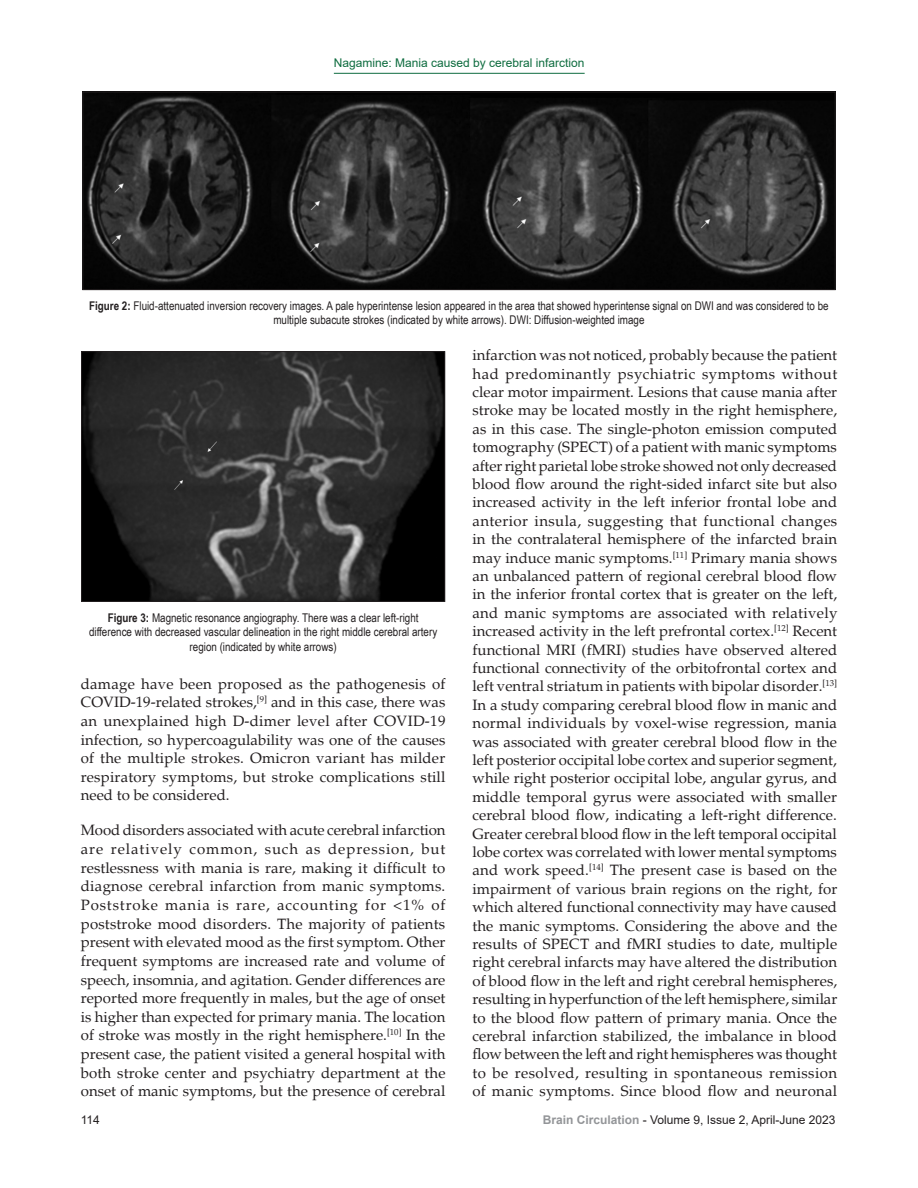
<style>
.page{position:relative;width:918px;height:1188px;background:#fff}
.page>*{position:absolute;margin:0;border:0;box-sizing:border-box;transform-origin:0 0}
.TX{font:15px/18.5px "Palatino";letter-spacing:.01em;color:#231f20;text-align:justify}
.FGC{font:12px/14.4px "Arial Narrow";color:#231f20;text-align:center}
.t1{font:12px "Arial";color:#231f20}
.t2{font:12px "Arial";color:#0e6c3f}
.s1{font-weight:700}
.s2{font-weight:700;color:#939598}
</style>
<div class="page">
<hr style="left:334px;top:73px;width:251px;height:1px;background:#0e6c3f">
<img style="left:85px;top:94px;width:748px;height:194px">
<div style="left:83px;top:92px;width:752px;height:198px;border:1px solid #231f20"></div>
<img style="left:83px;top:353px;width:360px;height:247px">
<div style="left:81px;top:351px;width:364px;height:251px;border:1px solid #231f20"></div>
<p class="t2" style="left:334px;top:55px;width:252px">Nagamine: Mania caused by cerebral infarction</p>
<p class="FGC" style="left:89px;top:298px;width:741px"><span class="s1">Figure 2:</span> Fluid‑attenuated inversion recovery images. A pale hyperintense lesion appeared in the area that showed hyperintense signal on DWI and was considered to be multiple subacute strokes (indicated by white arrows). DWI: Diffusion‑weighted image</p>
<p class="FGC" style="left:89px;top:610px;width:350px"><span class="s1">Figure 3:</span> Magnetic resonance angiography. There was a clear left‑right difference with decreased vascular delineation in the right middle cerebral artery region (indicated by white arrows)</p>
<p class="TX" style="left:81px;top:675px;width:366px">damage have been proposed as the pathogenesis of COVID‑19‑related strokes,<sup>[9]</sup> and in this case, there was an unexplained high D‑dimer level after COVID‑19 infection, so hypercoagulability was one of the causes of the multiple strokes. Omicron variant has milder respiratory symptoms, but stroke complications still need to be considered.</p>
<p class="TX" style="left:81px;top:821px;width:366px">Mood disorders associated with acute cerebral infarction are relatively common, such as depression, but restlessness with mania is rare, making it difficult to diagnose cerebral infarction from manic symptoms.<br>Poststroke mania is rare, accounting for &lt;1% of poststroke mood disorders. The majority of patients present with elevated mood as the first symptom. Other frequent symptoms are increased rate and volume of speech, insomnia, and agitation. Gender differences are reported more frequently in males, but the age of onset is higher than expected for primary mania. The location of stroke was mostly in the right hemisphere.<sup>[10]</sup> In the present case, the patient visited a general hospital with both stroke center and psychiatry department at the onset of manic symptoms, but the presence of cerebral</p>
<p class="TX" style="left:472px;top:346px;width:366px">infarction was not noticed, probably because the patient had predominantly psychiatric symptoms without clear motor impairment. Lesions that cause mania after stroke may be located mostly in the right hemisphere, as in this case. The single‑photon emission computed tomography (SPECT) of a patient with manic symptoms after right parietal lobe stroke showed not only decreased blood flow around the right‑sided infarct site but also increased activity in the left inferior frontal lobe and anterior insula, suggesting that functional changes in the contralateral hemisphere of the infarcted brain may induce manic symptoms.<sup>[11]</sup> Primary mania shows an unbalanced pattern of regional cerebral blood flow in the inferior frontal cortex that is greater on the left, and manic symptoms are associated with relatively increased activity in the left prefrontal cortex.<sup>[12]</sup> Recent functional MRI (fMRI) studies have observed altered functional connectivity of the orbitofrontal cortex and left ventral striatum in patients with bipolar disorder.<sup>[13] </sup>In a study comparing cerebral blood flow in manic and normal individuals by voxel‑wise regression, mania was associated with greater cerebral blood flow in the left posterior occipital lobe cortex and superior segment, while right posterior occipital lobe, angular gyrus, and middle temporal gyrus were associated with smaller cerebral blood flow, indicating a left‑right difference.<br>Greater cerebral blood flow in the left temporal occipital lobe cortex was correlated with lower mental symptoms and work speed.<sup>[14]</sup> The present case is based on the impairment of various brain regions on the right, for which altered functional connectivity may have caused the manic symptoms. Considering the above and the results of SPECT and fMRI studies to date, multiple right cerebral infarcts may have altered the distribution of blood flow in the left and right cerebral hemispheres, resulting in hyperfunction of the left hemisphere, similar to the blood flow pattern of primary mania. Once the cerebral infarction stabilized, the imbalance in blood flow between the left and right hemispheres was thought to be resolved, resulting in spontaneous remission of manic symptoms. Since blood flow and neuronal</p>
<p class="t1" style="left:81px;top:1111px;width:21px">114</p>
<p class="t1" style="left:543px;top:1111px;width:294px"><span class="s2">Brain Circulation</span> - Volume 9, Issue 2, April‑June 2023</p>
</div>
